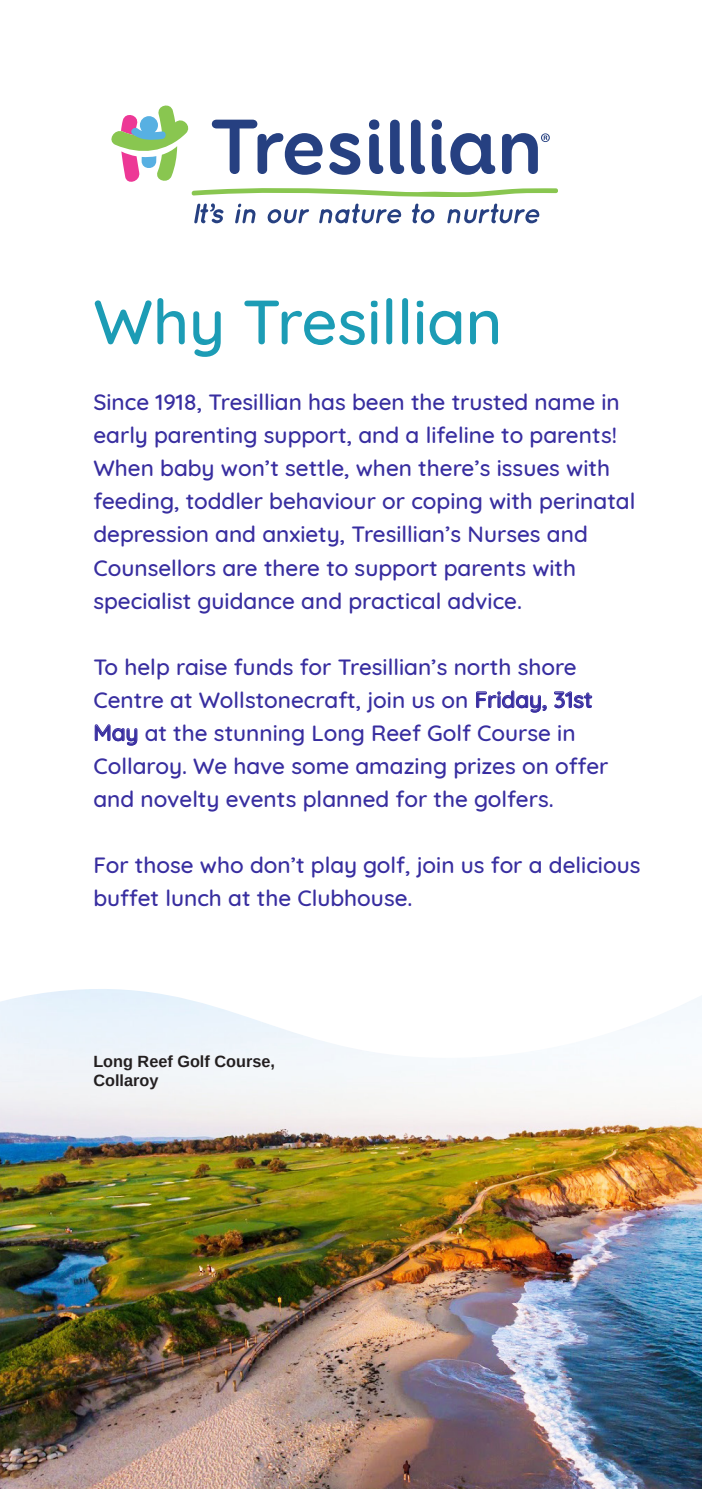
<style>
.page{position:relative;width:702px;height:1489px;background:#fff}
.page>*{position:absolute;margin:0;border:0;box-sizing:border-box;transform-origin:0 0}
.t1{font:500 62.5px "Quicksand";color:#1c9cb5}
.t2{font:500 22.5px/33px "Quicksand";color:#382ea0}
.t3{font:700 16.25px/19.5px "Arimo";color:#231f20}
</style>
<div class="page">
<img style="left:0;top:1148px;width:702px;height:340px">
<svg style="left:111px;top:105px;width:447px;height:92px"></svg>
<svg style="left:194px;top:203px;width:30px;height:20px"></svg>
<svg style="left:235px;top:204px;width:21px;height:19px"></svg>
<svg style="left:267px;top:209px;width:42px;height:14px"></svg>
<svg style="left:319px;top:203px;width:82px;height:20px"></svg>
<svg style="left:412px;top:203px;width:22px;height:20px"></svg>
<svg style="left:447px;top:203px;width:92px;height:20px"></svg>
<svg style="left:0;top:989px;width:702px;height:159px;fill:#f3f5fa"></svg>
<p class="t1" style="left:93px;top:272px;width:410px">Why Tresillian</p>
<p class="t2" style="left:93px;top:384px;width:543px">Since 1918, Tresillian has been the trusted name in early parenting support, and a lifeline to parents!<br>When baby won’t settle, when there’s issues with feeding, toddler behaviour or coping with perinatal depression and anxiety, Tresillian’s Nurses and Counsellors are there to support parents with specialist guidance and practical advice.</p>
<p class="t2" style="left:93px;top:648px;width:516px">To help raise funds for Tresillian’s north shore Centre at Wollstonecraft, join us on Friday, 31st May at the stunning Long Reef Golf Course in Collaroy. We have some amazing prizes on offer and novelty events planned for the golfers.</p>
<p class="t2" style="left:93px;top:846px;width:548px">For those who don’t play golf, join us for a delicious buffet lunch at the Clubhouse.</p>
<p class="t3" style="left:93px;top:1051px;width:183px">Long Reef Golf Course,<br>Collaroy</p>
</div>
